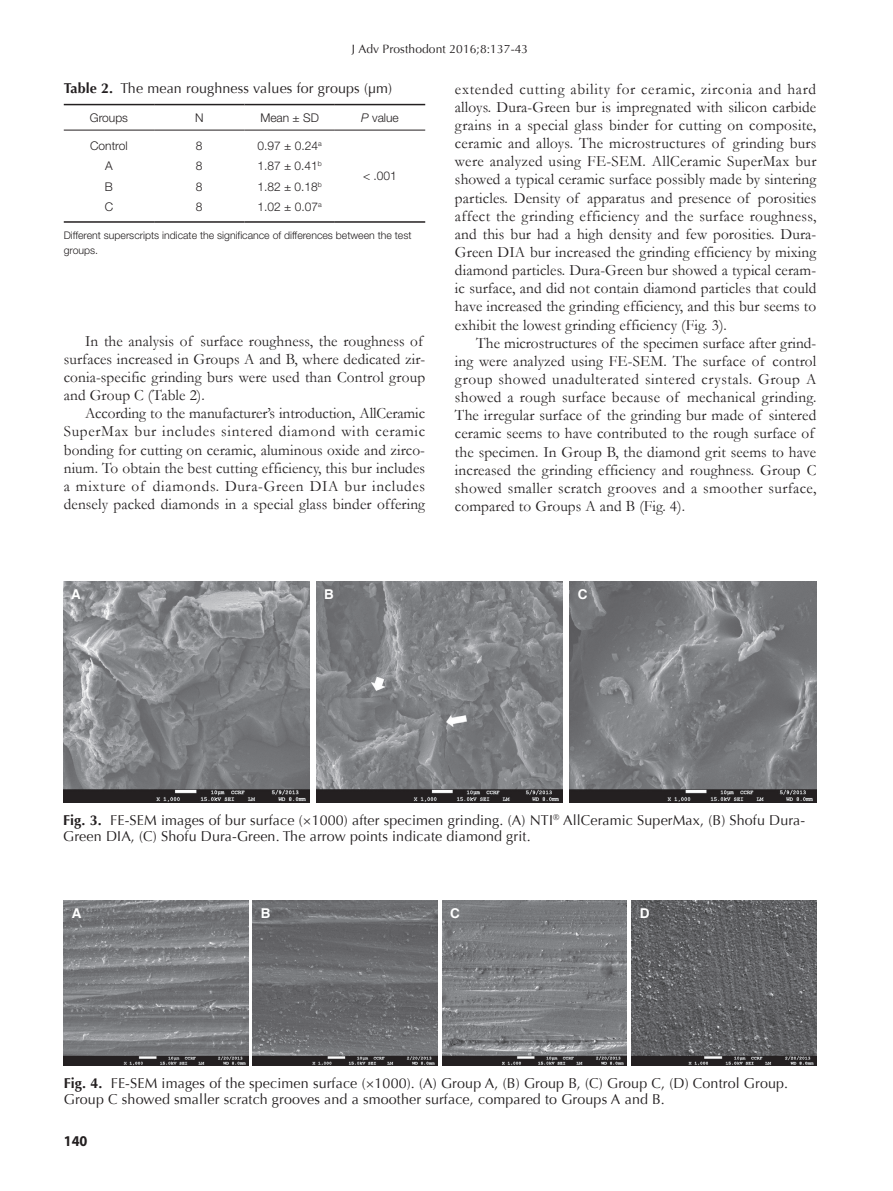
<style>
.page{position:relative;width:893px;height:1191px;background:#fff}
.page>*{position:absolute;margin:0;border:0;box-sizing:border-box;transform-origin:0 0}
.t1{font:15.75px/18.1px "Garamond";letter-spacing:.01em;color:#231f20}
.t2{font:700 15px "Myriad Pro";color:#231f20;scale:.95 1}
.t3{font:14.25px/15.8px "Optima";letter-spacing:.01em;color:#231f20}
.t4{font:700 13.5px "Helvetica";color:#fff}
.t5{font:300 12px "Helvetica Neue LT Pro";color:#231f20}
.t6{font:12px "Optima";letter-spacing:.01em;color:#231f20}
.t7{font:300 10.5px/15px "Helvetica Neue LT Pro";color:#231f20}
.s1{font-weight:700}
.s2{font-style:italic}
</style>
<div class="page">
<hr style="left:64px;top:104px;width:90px;height:1px;background:#231f20">
<hr style="left:154px;top:104px;width:90px;height:1px;background:#231f20">
<hr style="left:244px;top:104px;width:91px;height:1px;background:#231f20">
<hr style="left:335px;top:104px;width:90px;height:1px;background:#231f20">
<hr style="left:335px;top:221px;width:90px;height:2px;background:#231f20">
<hr style="left:64px;top:221px;width:90px;height:2px;background:#231f20">
<hr style="left:154px;top:221px;width:90px;height:2px;background:#231f20">
<hr style="left:244px;top:221px;width:91px;height:2px;background:#231f20">
<hr style="left:64px;top:130px;width:90px;height:1px;background:#231f20">
<hr style="left:154px;top:130px;width:90px;height:1px;background:#231f20">
<hr style="left:244px;top:130px;width:91px;height:1px;background:#231f20">
<hr style="left:335px;top:130px;width:90px;height:1px;background:#231f20">
<img style="left:63px;top:581px;width:247px;height:221px">
<img style="left:316px;top:581px;width:247px;height:221px">
<img style="left:570px;top:581px;width:246px;height:221px">
<img style="left:64px;top:900px;width:184px;height:165px">
<img style="left:253px;top:900px;width:184px;height:165px">
<img style="left:442px;top:900px;width:185px;height:165px">
<img style="left:632px;top:900px;width:184px;height:165px">
<p class="t6" style="left:352px;top:42px;width:178px">J Adv Prosthodont 2016;8:137-43</p>
<p class="t3" style="left:64px;top:80px;width:330px"><span class="s1">Table 2.</span> The mean roughness values for groups (µm)</p>
<p class="t5" style="left:90px;top:110px;width:40px">Groups</p>
<p class="t5" style="left:195px;top:110px;width:10px">N</p>
<p class="t5" style="left:260px;top:110px;width:60px">Mean ± SD</p>
<p class="t5" style="left:361px;top:110px;width:39px"><span class="s2">P</span> value</p>
<p class="t5" style="left:90px;top:138px;width:39px">Control</p>
<p class="t5" style="left:196px;top:138px;width:8px">8</p>
<p class="t5" style="left:258px;top:138px;width:66px">0.97 ± 0.24<sup>a</sup></p>
<p class="t5" style="left:363px;top:169px;width:35px">&lt; .001</p>
<p class="t5" style="left:105px;top:158px;width:9px">A</p>
<p class="t5" style="left:196px;top:158px;width:8px">8</p>
<p class="t5" style="left:257px;top:158px;width:66px">1.87 ± 0.41<sup>b</sup></p>
<p class="t5" style="left:105px;top:179px;width:10px">B</p>
<p class="t5" style="left:196px;top:179px;width:8px">8</p>
<p class="t5" style="left:257px;top:179px;width:66px">1.82 ± 0.18<sup>b</sup></p>
<p class="t5" style="left:105px;top:199px;width:10px">C</p>
<p class="t5" style="left:196px;top:199px;width:8px">8</p>
<p class="t5" style="left:258px;top:199px;width:66px">1.02 ± 0.07<sup>a</sup></p>
<p class="t7" style="left:64px;top:227px;width:349px">Different superscripts indicate the significance of differences between the test groups.</p>
<p class="t1" style="left:64px;top:331px;width:363px;text-indent:21px">In the analysis of surface roughness, the roughness of surfaces increased in Groups A and B, where dedicated zir&shy;conia-specific grinding burs were used than Control group and Group C (Table 2).</p>
<p class="t1" style="left:64px;top:404px;width:363px;text-align:justify;text-indent:21px">According to the manufacturer’s introduction, AllCeramic SuperMax bur includes sintered diamond with ceramic bonding for cutting on ceramic, aluminous oxide and zirco&shy;nium. To obtain the best cutting efficiency, this bur includes a mixture of diamonds. Dura-Green DIA bur includes densely packed diamonds in a special glass binder offering</p>
<p class="t1" style="left:455px;top:79px;width:363px;text-align:justify">extended cutting ability for ceramic, zirconia and hard alloys. Dura-Green bur is impregnated with silicon carbide grains in a special glass binder for cutting on composite, ceramic and alloys. The microstructures of grinding burs were analyzed using FE-SEM. AllCeramic SuperMax bur showed a typical ceramic surface possibly made by sintering particles. Density of apparatus and presence of porosities affect the grinding efficiency and the surface roughness, and this bur had a high density and few porosities. Dura-Green DIA bur increased the grinding efficiency by mixing diamond particles. Dura-Green bur showed a typical ceram&shy;ic surface, and did not contain diamond particles that could have increased the grinding efficiency, and this bur seems to exhibit the lowest grinding efficiency (Fig. 3).</p>
<p class="t1" style="left:455px;top:333px;width:363px;text-indent:21px">The microstructures of the specimen surface after grind&shy;ing were analyzed using FE-SEM. The surface of control group showed unadulterated sintered crystals. Group A showed a rough surface because of mechanical grinding.<br>The irregular surface of the grinding bur made of sintered ceramic seems to have contributed to the rough surface of the specimen. In Group B, the diamond grit seems to have increased the grinding efficiency and roughness. Group C showed smaller scratch grooves and a smoother surface, compared to Groups A and B (Fig. 4).</p>
<p class="t4" style="left:71px;top:585px;width:11px">A</p>
<p class="t4" style="left:324px;top:585px;width:11px">B</p>
<p class="t4" style="left:578px;top:585px;width:11px">C</p>
<p class="t3" style="left:63px;top:812px;width:744px"><span class="s1">Fig. 3.</span> FE-SEM images of bur surface (×1000) after specimen grinding. (A) NTI<sup>®</sup> AllCeramic SuperMax, (B) Shofu Dura-<br>Green DIA, (C) Shofu Dura-Green. The arrow points indicate diamond grit.</p>
<p class="t4" style="left:72px;top:904px;width:11px">A</p>
<p class="t4" style="left:261px;top:904px;width:11px">B</p>
<p class="t4" style="left:450px;top:904px;width:11px">C</p>
<p class="t4" style="left:640px;top:904px;width:11px">D</p>
<p class="t3" style="left:64px;top:1075px;width:726px"><span class="s1">Fig. 4.</span> FE-SEM images of the specimen surface (×1000). (A) Group A, (B) Group B, (C) Group C, (D) Control Group.<br>Group C showed smaller scratch grooves and a smoother surface, compared to Groups A and B.</p>
<p class="t2" style="left:64px;top:1131px;width:26px">140</p>
</div>
